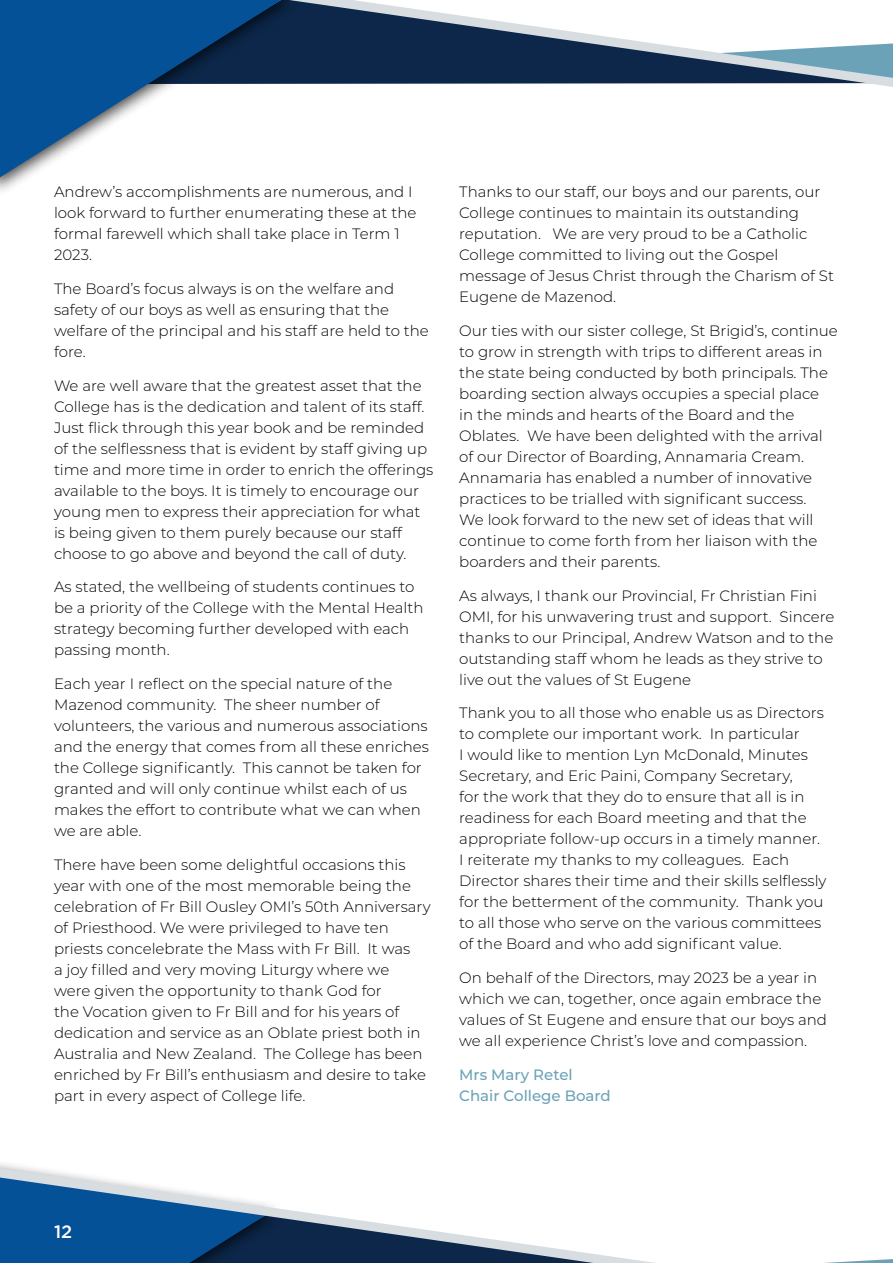
<style>
.page{position:relative;width:893px;height:1263px;background:#fff}
.page>*{position:absolute;margin:0;border:0;box-sizing:border-box;transform-origin:0 0}
.t1{font:500 18px "Gotham";color:#fff}
.t2{font:300 15px/21px "Montserrat";color:#000}
.t3{font:500 15px/21px "Montserrat";color:#6ba2b8}
</style>
<div class="page">
<svg style="left:0;top:92px;width:161px;height:90px"></svg>
<svg style="left:0;top:0;width:893px;height:92px"></svg>
<svg style="left:0;top:1163px;width:893px;height:100px"></svg>
<p class="t2" style="left:54px;top:181px;width:364px">Andrew’s accomplishments are numerous, and I look forward to further enumerating these at the formal farewell which shall take place in Term 1<br>2023.</p>
<p class="t2" style="left:54px;top:277px;width:376px">The Board’s focus always is on the welfare and safety of our boys as well as ensuring that the welfare of the principal and his staff are held to the fore.</p>
<p class="t2" style="left:54px;top:374px;width:381px">We are well aware that the greatest asset that the College has is the dedication and talent of its staff.<br>Just flick through this year book and be reminded of the selflessness that is evident by staff giving up time and more time in order to enrich the offerings available to the boys. It is timely to encourage our young men to express their appreciation for what is being given to them purely because our staff choose to go above and beyond the call of duty.</p>
<p class="t2" style="left:54px;top:576px;width:371px">As stated, the wellbeing of students continues to be a priority of the College with the Mental Health strategy becoming further developed with each passing month.</p>
<p class="t2" style="left:54px;top:673px;width:377px">Each year I reflect on the special nature of the Mazenod community. The sheer number of volunteers, the various and numerous associations and the energy that comes from all these enriches the College significantly. This cannot be taken for granted and will only continue whilst each of us makes the effort to contribute what we can when we are able.</p>
<p class="t2" style="left:54px;top:853px;width:378px">There have been some delightful occasions this year with one of the most memorable being the celebration of Fr Bill Ousley OMI’s 50th Anniversary of Priesthood. We were privileged to have ten priests concelebrate the Mass with Fr Bill. It was<br>a joy filled and very moving Liturgy where we<br>were given the opportunity to thank God for<br>the Vocation given to Fr Bill and for his years of dedication and service as an Oblate priest both in Australia and New Zealand. The College has been enriched by Fr Bill’s enthusiasm and desire to take part in every aspect of College life.</p>
<p class="t2" style="left:459px;top:181px;width:376px">Thanks to our staff, our boys and our parents, our College continues to maintain its outstanding reputation. We are very proud to be a Catholic College committed to living out the Gospel message of Jesus Christ through the Charism of St Eugene de Mazenod.</p>
<p class="t2" style="left:459px;top:319px;width:380px">Our ties with our sister college, St Brigid’s, continue to grow in strength with trips to different areas in the state being conducted by both principals. The boarding section always occupies a special place<br>in the minds and hearts of the Board and the Oblates. We have been delighted with the arrival of our Director of Boarding, Annamaria Cream.<br>Annamaria has enabled a number of innovative practices to be trialled with significant success.<br>We look forward to the new set of ideas that will continue to come forth from her liaison with the boarders and their parents.</p>
<p class="t2" style="left:459px;top:584px;width:377px">As always, I thank our Provincial, Fr Christian Fini OMI, for his unwavering trust and support. Sincere thanks to our Principal, Andrew Watson and to the outstanding staff whom he leads as they strive to live out the values of St Eugene</p>
<p class="t2" style="left:459px;top:702px;width:369px">Thank you to all those who enable us as Directors to complete our important work. In particular<br>I would like to mention Lyn McDonald, Minutes Secretary, and Eric Paini, Company Secretary,<br>for the work that they do to ensure that all is in readiness for each Board meeting and that the appropriate follow-up occurs in a timely manner.<br>I reiterate my thanks to my colleagues. Each Director shares their time and their skills selflessly for the betterment of the community. Thank you to all those who serve on the various committees of the Board and who add significant value.</p>
<p class="t2" style="left:459px;top:967px;width:369px">On behalf of the Directors, may 2023 be a year in which we can, together, once again embrace the values of St Eugene and ensure that our boys and we all experience Christ’s love and compassion.</p>
<p class="t3" style="left:459px;top:1063px;width:153px">Mrs Mary Retel<br>Chair College Board</p>
<p class="t1" style="left:54px;top:1222px;width:20px">12</p>
</div>
